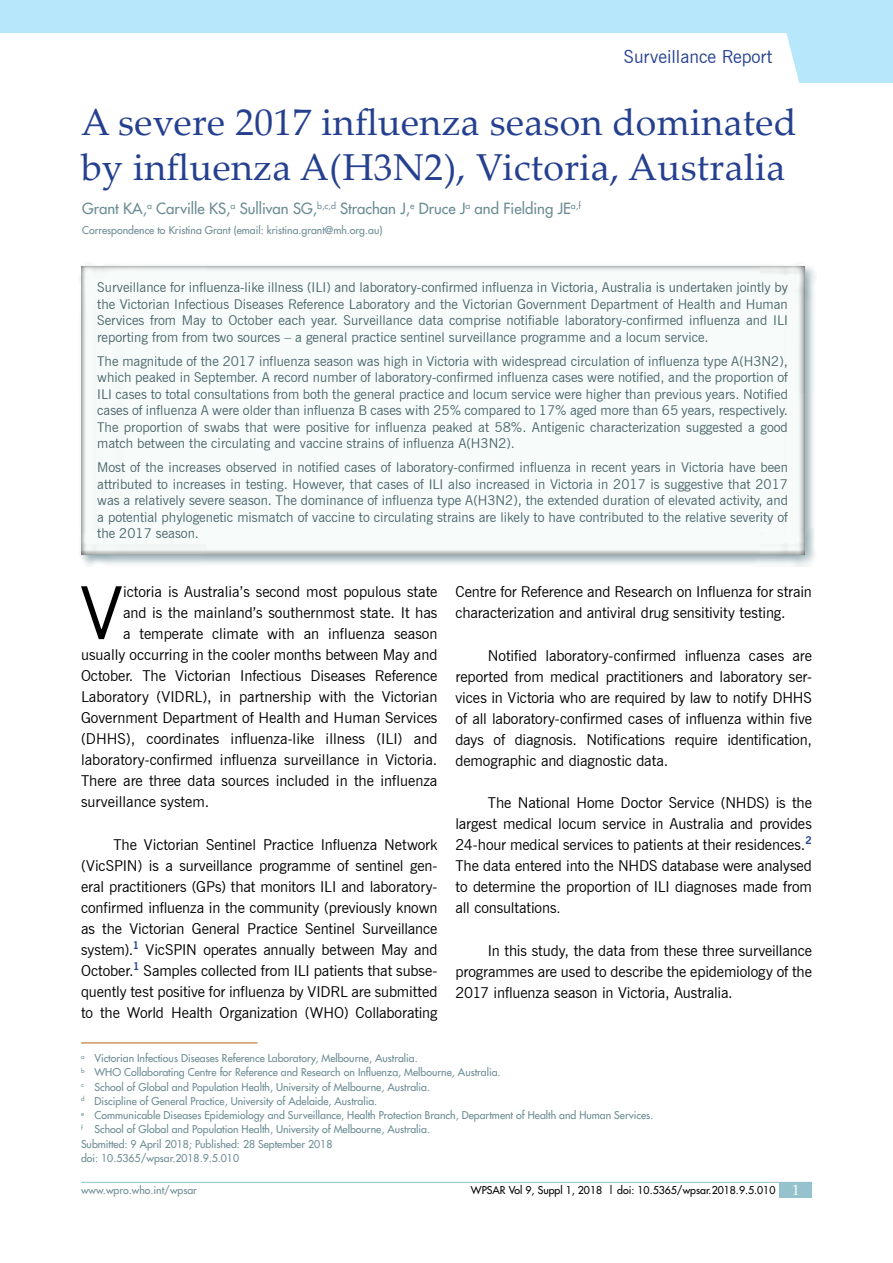
<style>
.page{position:relative;width:893px;height:1263px;background:#fff}
.page>*{position:absolute;margin:0;border:0;box-sizing:border-box;transform-origin:0 0}
.t1{font:73.05px "News Gothic BT";color:#000}
.t2{font:37.5px/45px "Palatino Linotype";letter-spacing:.01em;color:#25408f}
.t3{font:18px "News Gothic BT";color:#25408f}
.t4{font:15px/21px "News Gothic BT";color:#000;text-align:justify}
.t5{font:15px "Futura LT";color:#6b8c93}
.t6{font:13.5px/16.5px "News Gothic BT";color:#4b656a;text-align:justify}
.t7{font:10.5px/14.2px "Futura LT";color:#6b8c93}
.t8{font:10.5px "Futura LT";color:#000}
.s1{font-size:13.5px}
.s2{font-family:"Palatino";font-size:15px;color:#fff}
</style>
<div class="page">
<hr style="left:81px;top:1182px;width:731px;height:1px;background:#96c2cd">
<div style="left:780px;top:1182px;width:32px;height:15px;background:#96c2cd"></div>
<div style="left:0;top:0;width:893px;height:82px;background:#b6e7fa"></div>
<div style="left:0;top:33px;width:800px;height:50px;background:#fff"></div>
<hr style="left:81px;top:1042px;width:177px;height:1px;background:#b66113">
<div style="left:78px;top:263px;width:739px;height:304px;background:#6b8c93;opacity:.75"></div>
<div style="left:68px;top:256px;width:750px;height:301px;background:#f7fcfb"></div>
<p class="t3" style="left:624px;top:46px;width:150px">Surveillance Report</p>
<h2 class="t2" style="left:81px;top:99px;width:717px">A severe 2017 influenza season dominated by influenza A(H3N2), Victoria, Australia</h2>
<p class="t5" style="left:82px;top:198px;width:500px">Grant KA,<sup>a</sup> Carville KS,<sup>a</sup> Sullivan SG,<sup>b,c,d</sup> Strachan J,<sup>e</sup> Druce J<sup>a</sup> and Fielding JE<sup>a,f</sup></p>
<p class="t7" style="left:82px;top:223px;width:302px">Correspondence to Kristina Grant (email: kristina.grant@mh.org.au)</p>
<p class="t6" style="left:97px;top:279px;width:692px">Surveillance for influenza-like illness (ILI) and laboratory-confirmed influenza in Victoria, Australia is undertaken jointly by the Victorian Infectious Diseases Reference Laboratory and the Victorian Government Department of Health and Human Services from May to October each year. Surveillance data comprise notifiable laboratory-confirmed influenza and ILI reporting from from two sources – a general practice sentinel surveillance programme and a locum service.</p>
<p class="t6" style="left:97px;top:353px;width:692px">The magnitude of the 2017 influenza season was high in Victoria with widespread circulation of influenza type A(H3N2), which peaked in September. A record number of laboratory-confirmed influenza cases were notified, and the proportion of ILI cases to total consultations from both the general practice and locum service were higher than previous years. Notified cases of influenza A were older than influenza B cases with 25% compared to 17% aged more than 65 years, respectively.<br>The proportion of swabs that were positive for influenza peaked at 58%. Antigenic characterization suggested a good match between the circulating and vaccine strains of influenza A(H3N2).</p>
<p class="t6" style="left:97px;top:459px;width:692px">Most of the increases observed in notified cases of laboratory-confirmed influenza in recent years in Victoria have been attributed to increases in testing. However, that cases of ILI also increased in Victoria in 2017 is suggestive that 2017 was a relatively severe season. The dominance of influenza type A(H3N2), the extended duration of elevated activity, and a potential phylogenetic mismatch of vaccine to circulating strains are likely to have contributed to the relative severity of the 2017 season.</p>
<h1 class="t1" style="left:80px;top:569px;width:45px">V</h1>
<p class="t4" style="left:123px;top:581px;width:316px">ictoria is Australia’s second most populous state</p>
<p class="t4" style="left:123px;top:602px;width:316px">and is the mainland’s southernmost state. It has</p>
<p class="t4" style="left:123px;top:623px;width:316px">a temperate climate with an influenza season</p>
<p class="t4" style="left:81px;top:644px;width:358px">usually occurring in the cooler months between May and</p>
<p class="t4" style="left:81px;top:665px;width:358px">October. The Victorian Infectious Diseases Reference</p>
<p class="t4" style="left:81px;top:686px;width:358px">Laboratory (VIDRL), in partnership with the Victorian</p>
<p class="t4" style="left:81px;top:707px;width:358px">Government Department of Health and Human Services</p>
<p class="t4" style="left:81px;top:728px;width:358px">(DHHS), coordinates influenza-like illness (ILI) and</p>
<p class="t4" style="left:81px;top:749px;width:358px">laboratory-confirmed influenza surveillance in Victoria.</p>
<p class="t4" style="left:81px;top:770px;width:358px">There are three data sources included in the influenza</p>
<p class="t4" style="left:81px;top:791px;width:130px">surveillance system.</p>
<p class="t4" style="left:81px;top:834px;width:358px;text-indent:32px">The Victorian Sentinel Practice Influenza Network (VicSPIN) is a surveillance programme of sentinel gen&shy;eral practitioners (GPs) that monitors ILI and laboratory&shy;confirmed influenza in the community (previously known as the Victorian General Practice Sentinel Surveillance system).<sup>1</sup> VicSPIN operates annually between May and October.<sup>1</sup> Samples collected from ILI patients that subse&shy;quently test positive for influenza by VIDRL are submitted to the World Health Organization (WHO) Collaborating</p>
<p class="t4" style="left:455px;top:581px;width:358px">Centre for Reference and Research on Influenza for strain characterization and antiviral drug sensitivity testing.</p>
<p class="t4" style="left:455px;top:645px;width:358px;text-indent:32px">Notified laboratory-confirmed influenza cases are reported from medical practitioners and laboratory ser&shy;vices in Victoria who are required by law to notify DHHS of all laboratory-confirmed cases of influenza within five days of diagnosis. Notifications require identification, demographic and diagnostic data.</p>
<p class="t4" style="left:455px;top:792px;width:358px;text-indent:32px">The National Home Doctor Service (NHDS) is the largest medical locum service in Australia and provides 24-hour medical services to patients at their residences.<sup>2<br></sup>The data entered into the NHDS database were analysed to determine the proportion of ILI diagnoses made from all consultations<span class="s1">.</span></p>
<p class="t4" style="left:455px;top:940px;width:358px;text-indent:32px">In this study, the data from these three surveillance programmes are used to describe the epidemiology of the 2017 influenza season in Victoria, Australia.</p>
<p class="t7" style="left:81px;top:1051px;width:574px"><sup>a</sup> Victorian Infectious Diseases Reference Laboratory, Melbourne, Australia.<br><sup>b</sup> WHO Collaborating Centre for Reference and Research on Influenza, Melbourne, Australia.<br><sup>c</sup> School of Global and Population Health, University of Melbourne, Australia.<br><sup>d</sup> Discipline of General Practice, University of Adelaide, Australia.<br><sup>e</sup> Communicable Diseases Epidemiology and Surveillance, Health Protection Branch, Department of Health and Human Services. <sup>f</sup> School of Global and Population Health, University of Melbourne, Australia.<br>Submitted: 9 April 2018; Published: 28 September 2018<br>doi: 10.5365/wpsar.2018.9.5.010</p>
<p class="t7" style="left:81px;top:1183px;width:117px">www.wpro.who.int/wpsar</p>
<p class="t8" style="left:471px;top:1184px;width:330px">WPSAR Vol 9, Suppl 1, 2018 | doi: 10.5365/wpsar.2018.9.5.010 <span class="s2">1</span></p>
</div>
